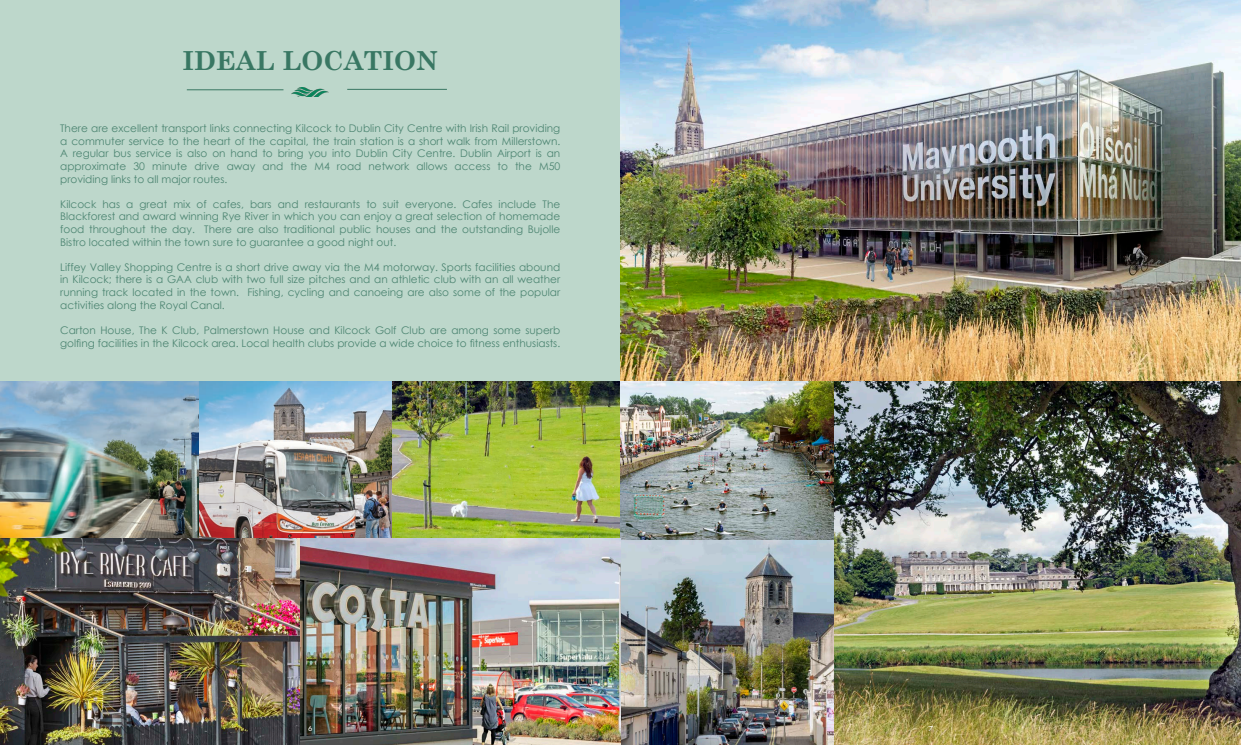
<style>
.page{position:relative;width:1241px;height:745px;background:#fff}
.page>*{position:absolute;margin:0;border:0;box-sizing:border-box;transform-origin:0 0}
.t1{font:700 26.25px "Century Schoolbook";color:#397763}
.t2{font:10.5px/12.6px "Century Gothic";color:#4d8572}
.t3{font:7.88px "Tw Cen";color:#fff}
</style>
<div class="page">
<div style="left:0;top:0;width:628px;height:744px;background:#bdd7cb"></div>
<img style="left:0;top:381px;width:200px;height:157px">
<img style="left:200px;top:381px;width:192px;height:157px">
<img style="left:620px;top:0;width:620px;height:381px">
<img style="left:291px;top:87px;width:38px;height:10px">
<hr style="left:347px;top:89px;width:100px;height:1px;background:#397763">
<hr style="left:187px;top:89px;width:96px;height:1px;background:#397763">
<img style="left:392px;top:381px;width:228px;height:157px">
<img style="left:620px;top:539px;width:214px;height:205px">
<img style="left:0;top:538px;width:300px;height:206px">
<img style="left:620px;top:381px;width:214px;height:158px">
<img style="left:834px;top:381px;width:406px;height:363px">
<img style="left:300px;top:538px;width:320px;height:206px">
<p class="t1" style="left:182px;top:40px;width:257px">IDEAL LOCATION</p>
<p class="t2" style="left:60px;top:122px;width:501px">There are excellent transport links connecting Kilcock to Dublin City Centre with Irish Rail providing</p>
<p class="t2" style="left:60px;top:134px;width:501px">a commuter service to the heart of the capital, the train station is a short walk from Millerstown.</p>
<p class="t2" style="left:60px;top:147px;width:501px">A regular bus service is also on hand to bring you into Dublin City Centre. Dublin Airport is an</p>
<p class="t2" style="left:60px;top:159px;width:501px">approximate 30 minute drive away and the M4 road network allows access to the M50</p>
<p class="t2" style="left:60px;top:172px;width:169px">providing links to all major routes.</p>
<p class="t2" style="left:60px;top:197px;width:501px">Kilcock has a great mix of cafes, bars and restaurants to suit everyone. Cafes include The</p>
<p class="t2" style="left:60px;top:210px;width:501px">Blackforest and award winning Rye River in which you can enjoy a great selection of homemade food throughout the day. There are also traditional public houses and the outstanding Bujolle</p>
<p class="t2" style="left:60px;top:235px;width:337px">Bistro located within the town sure to guarantee a good night out.</p>
<p class="t2" style="left:60px;top:260px;width:501px">Liffey Valley Shopping Centre is a short drive away via the M4 motorway. Sports facilities abound in Kilcock; there is a GAA club with two full size pitches and an athletic club with an all weather</p>
<p class="t2" style="left:60px;top:285px;width:501px">running track located in the town. Fishing, cycling and canoeing are also some of the popular</p>
<p class="t2" style="left:60px;top:298px;width:166px">activities along the Royal Canal.</p>
<p class="t2" style="left:60px;top:323px;width:501px">Carton House, The K Club, Palmerstown House and Kilcock Golf Club are among some superb golfing facilities in the Kilcock area. Local health clubs provide a wide choice to fitness enthusiasts.</p>
<p class="t3" style="left:308px;top:723px;width:6px">6</p>
<p class="t3" style="left:928px;top:723px;width:6px">7</p>
</div>
